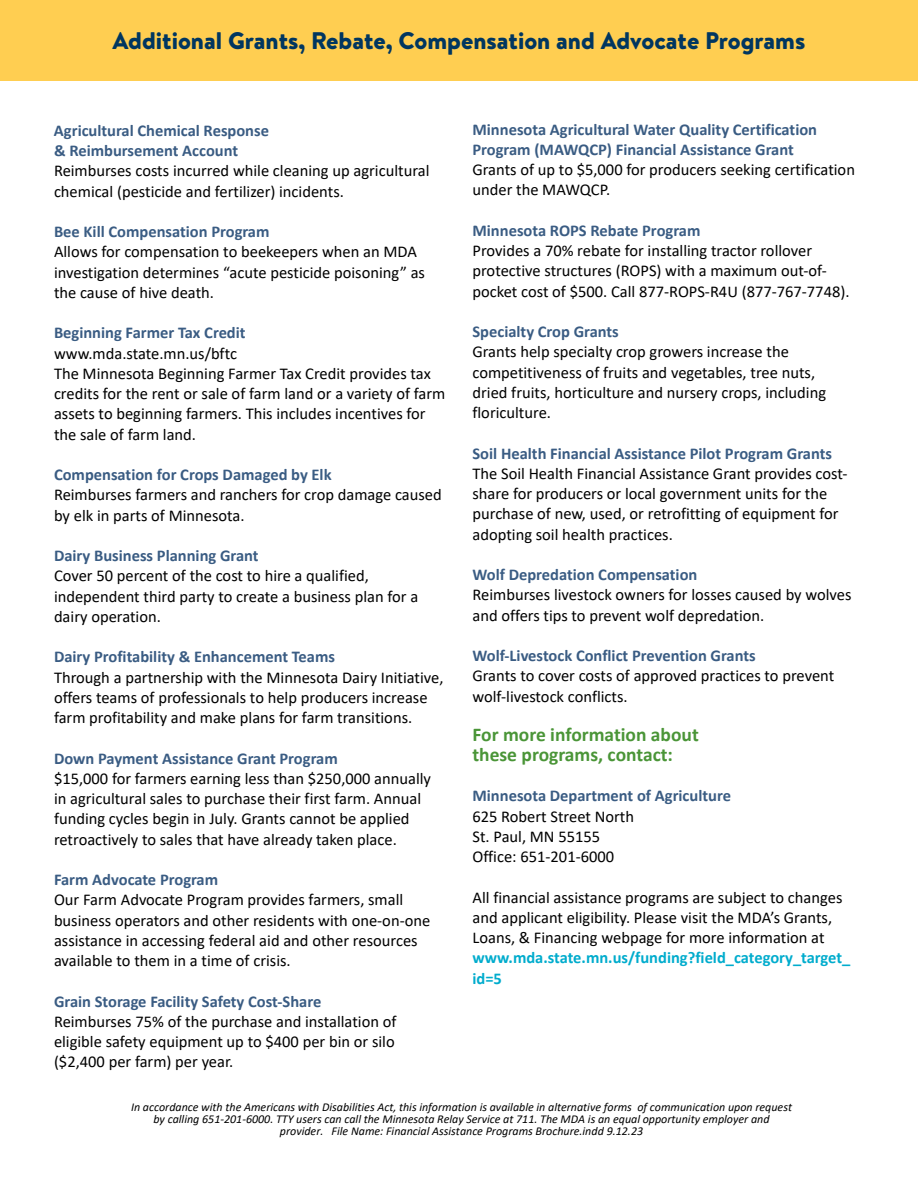
<style>
.page{position:relative;width:918px;height:1188px;background:#fff}
.page>*{position:absolute;margin:0;border:0;box-sizing:border-box;transform-origin:0 0}
.t1{font:900 24px "Brandon Text";color:#003660}
.P2{font:700 19.5px/19.5px "Calibri";color:#4a9537}
.P3{font:16.5px/20.2px "Calibri";color:#000}
.P_bold_3{font:700 16.5px/20.2px "Calibri";color:#3a5c83}
.P3_copy{font:16.5px/20.2px "Calibri";color:#000}
.P2-2{font:italic 12px/12px "Calibri";color:#000;text-align:center}
.s1{font-weight:700;color:#00accd}
.s2{font-style:inherit}
</style>
<div class="page">
<div style="left:0;top:0;width:918px;height:81px;background:#ffce51"></div>
<h2 class="t1" style="left:113px;top:24px;width:694px">Additional Grants, Rebate, Compensation and Advocate Programs</h2>
<p class="P_bold_3" style="left:54px;top:120px;width:217px">Agricultural Chemical Response &amp; Reimbursement Account</p>
<p class="P3" style="left:54px;top:160px;width:377px">Reimburses costs incurred while cleaning up agricultural chemical (pesticide and fertilizer) incidents.</p>
<p class="P_bold_3" style="left:54px;top:221px;width:217px">Bee Kill Compensation Program</p>
<p class="P3" style="left:54px;top:241px;width:373px">Allows for compensation to beekeepers when an MDA investigation determines “acute pesticide poisoning” as the cause of hive death.</p>
<p class="P_bold_3" style="left:54px;top:322px;width:193px">Beginning Farmer Tax Credit</p>
<p class="P3" style="left:54px;top:343px;width:393px">www.mda.state.mn.us/bftc<br>The Minnesota Beginning Farmer Tax Credit provides tax credits for the rent or sale of farm land or a variety of farm assets to beginning farmers. This includes incentives for the sale of farm land.</p>
<p class="P_bold_3" style="left:54px;top:464px;width:279px">Compensation for Crops Damaged by Elk</p>
<p class="P3" style="left:54px;top:484px;width:389px">Reimburses farmers and ranchers for crop damage caused by elk in parts of Minnesota.</p>
<p class="P_bold_3" style="left:54px;top:545px;width:206px">Dairy Business Planning Grant</p>
<p class="P3" style="left:54px;top:565px;width:366px">Cover 50 percent of the cost to hire a qualified, independent third party to create a business plan for a dairy operation.</p>
<p class="P_bold_3" style="left:54px;top:646px;width:283px">Dairy Profitability &amp; Enhancement Teams</p>
<p class="P3" style="left:54px;top:667px;width:391px">Through a partnership with the Minnesota Dairy Initiative, offers teams of professionals to help producers increase farm profitability and make plans for farm transitions.</p>
<p class="P_bold_3" style="left:54px;top:748px;width:285px">Down Payment Assistance Grant Program</p>
<p class="P3" style="left:54px;top:768px;width:379px">$15,000 for farmers earning less than $250,000 annually in agricultural sales to purchase their first farm. Annual funding cycles begin in July. Grants cannot be applied retroactively to sales that have already taken place.</p>
<p class="P_bold_3" style="left:54px;top:869px;width:166px">Farm Advocate Program</p>
<p class="P3" style="left:54px;top:889px;width:378px">Our Farm Advocate Program provides farmers, small business operators and other residents with one-on-one assistance in accessing federal aid and other resources available to them in a time of crisis.</p>
<p class="P_bold_3" style="left:54px;top:991px;width:269px">Grain Storage Facility Safety Cost-Share</p>
<p class="P3" style="left:54px;top:1011px;width:344px;text-align:justify">Reimburses 75% of the purchase and installation of eligible safety equipment up to $400 per bin or silo ($2,400 per farm) per year.</p>
<p class="P_bold_3" style="left:472px;top:119px;width:346px">Minnesota Agricultural Water Quality Certification<br>Program (MAWQCP) Financial Assistance Grant</p>
<p class="P3" style="left:472px;top:159px;width:384px">Grants of up to $5,000 for producers seeking certification under the MAWQCP.</p>
<p class="P_bold_3" style="left:472px;top:220px;width:229px">Minnesota ROPS Rebate Program</p>
<p class="P3" style="left:472px;top:240px;width:379px">Provides a 70% rebate for installing tractor rollover protective structures (ROPS) with a maximum out-of&shy;pocket cost of $500. Call 877-ROPS-R4U (877-767-7748).</p>
<p class="P_bold_3" style="left:472px;top:321px;width:148px">Specialty Crop Grants</p>
<p class="P3" style="left:472px;top:341px;width:355px">Grants help specialty crop growers increase the competitiveness of fruits and vegetables, tree nuts, dried fruits, horticulture and nursery crops, including floriculture.</p>
<p class="P_bold_3" style="left:472px;top:443px;width:361px">Soil Health Financial Assistance Pilot Program Grants</p>
<p class="P3" style="left:472px;top:463px;width:376px">The Soil Health Financial Assistance Grant provides cost&shy;share for producers or local government units for the purchase of new, used, or retrofitting of equipment for adopting soil health practices.</p>
<p class="P_bold_3" style="left:472px;top:564px;width:226px">Wolf Depredation Compensation</p>
<p class="P3" style="left:472px;top:584px;width:381px">Reimburses livestock owners for losses caused by wolves and offers tips to prevent wolf depredation.</p>
<p class="P_bold_3" style="left:472px;top:645px;width:285px">Wolf-Livestock Conflict Prevention Grants</p>
<p class="P3" style="left:472px;top:665px;width:363px">Grants to cover costs of approved practices to prevent wolf-livestock conflicts.</p>
<p class="P2" style="left:472px;top:725px;width:228px">For more information about these programs, contact:</p>
<p class="P_bold_3" style="left:472px;top:786px;width:260px">Minnesota Department of Agriculture</p>
<p class="P3_copy" style="left:472px;top:806px;width:163px">625 Robert Street North</p>
<p class="P3_copy" style="left:472px;top:826px;width:129px">St. Paul, MN 55155</p>
<p class="P3_copy" style="left:472px;top:846px;width:143px">Office: 651-201-6000</p>
<p class="P3_copy" style="left:472px;top:887px;width:379px">All financial assistance programs are subject to changes and applicant eligibility. Please visit the MDA’s Grants, Loans, &amp; Financing webpage for more information at <span class="s1">www.mda.state.mn.us/funding?field_category_target_ id=5</span></p>
<p class="P2-2" style="left:131px;top:1101px;width:663px">In accordance with the Americans with Disabilities Act, this information is available in alternative forms of communication upon request by calling 651-201-6000. TTY users can call the Minnesota Relay Service at 711. The MDA is an equal opportunity employer and provider. File Name: Financial Assistance Programs Brochure.indd <span class="s2">9</span>.1<span class="s2">2</span>.23</p>
</div>
